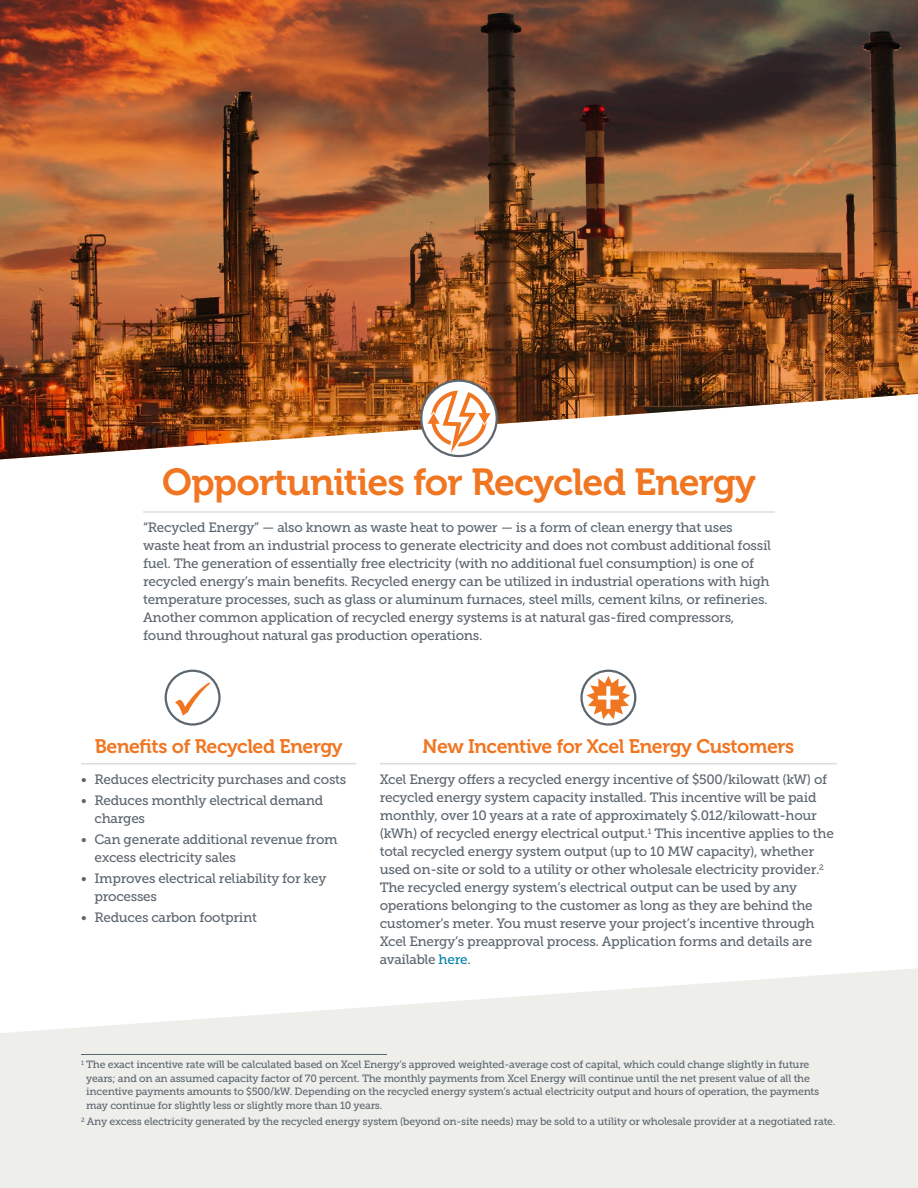
<style>
.page{position:relative;width:918px;height:1188px;background:#fff}
.page>*{position:absolute;margin:0;border:0;box-sizing:border-box;transform-origin:0 0}
.t1{font:37.5px "Museo 700";letter-spacing:-.02em;color:#f07622}
.t2{font:19.5px "Museo 700";letter-spacing:-.02em;color:#f07622}
.t3{font:13.5px/18px "Museo Slab 500";letter-spacing:-.02em;color:#5c666f}
.t4{font:10.5px/13.5px "Museo Slab 500";letter-spacing:-.02em;color:#5c666f}
.s1{color:#0084ad}
</style>
<div class="page">
<img style="left:0;top:0;width:918px;height:459px">
<svg style="left:0;top:968px;width:918px;height:220px;fill:#eeefeb"></svg>
<hr style="left:143px;top:511px;width:632px;height:2px;background:#d2d3d2">
<hr style="left:81px;top:763px;width:275px;height:1px;background:#d2d3d2">
<svg style="left:421px;top:381px;width:76px;height:75px"></svg>
<svg style="left:427px;top:391px;width:64px;height:62px"></svg>
<div style="left:420px;top:380px;width:78px;height:77px;border:2px solid #5c666f;border-radius:50%"></div>
<svg style="left:175px;top:682px;width:35px;height:34px"></svg>
<div style="left:165px;top:670px;width:56px;height:56px;border:2px solid #5c666f;border-radius:50%"></div>
<svg style="left:582px;top:671px;width:53px;height:53px"></svg>
<svg style="left:587px;top:676px;width:43px;height:43px"></svg>
<div style="left:580px;top:670px;width:56px;height:56px;border:2px solid #5c666f;border-radius:50%"></div>
<hr style="left:380px;top:763px;width:457px;height:1px;background:#d2d3d2">
<hr style="left:81px;top:1054px;width:306px;height:1px;background:#5c666f">
<h1 class="t1" style="left:162px;top:461px;width:595px">Opportunities for Recycled Energy</h1>
<p class="t3" style="left:143px;top:519px;width:630px">“Recycled Energy” — also known as waste heat to power — is a form of clean energy that uses waste heat from an industrial process to generate electricity and does not combust additional fossil fuel. The generation of essentially free electricity (with no additional fuel consumption) is one of recycled energy’s main benefits. Recycled energy can be utilized in industrial operations with high temperature processes, such as glass or aluminum furnaces, steel mills, cement kilns, or refineries.<br>Another common application of recycled energy systems is at natural gas-fired compressors, found throughout natural gas production operations.</p>
<h2 class="t2" style="left:95px;top:735px;width:250px">Benefits of Recycled Energy</h2>
<p class="t3" style="left:81px;top:771px;width:267px">• Reduces electricity purchases and costs</p>
<p class="t3" style="left:94px;top:792px;width:230px;text-indent:-14px">• Reduces monthly electrical demand charges</p>
<p class="t3" style="left:94px;top:831px;width:245px;text-indent:-14px">• Can generate additional revenue from excess electricity sales</p>
<p class="t3" style="left:94px;top:870px;width:233px;text-indent:-14px">• Improves electrical reliability for key processes</p>
<p class="t3" style="left:81px;top:909px;width:177px">• Reduces carbon footprint</p>
<h2 class="t2" style="left:422px;top:735px;width:373px">New Incentive for Xcel Energy Customers</h2>
<p class="t3" style="left:380px;top:771px;width:456px">Xcel Energy offers a recycled energy incentive of $500/kilowatt (kW) of recycled energy system capacity installed. This incentive will be paid monthly, over 10 years at a rate of approximately $.012/kilowatt-hour (kWh) of recycled energy electrical output.<sup>1</sup> This incentive applies to the total recycled energy system output (up to 10 MW capacity), whether used on-site or sold to a utility or other wholesale electricity provider.<sup>2<br></sup>The recycled energy system’s electrical output can be used by any operations belonging to the customer as long as they are behind the customer’s meter. You must reserve your project’s incentive through Xcel Energy’s preapproval process. Application forms and details are available <span class="s1">here</span>.</p>
<p class="t4" style="left:86px;top:1058px;width:735px;text-indent:-5px"><sup>1</sup> The exact incentive rate will be calculated based on Xcel Energy’s approved weighted-average cost of capital, which could change slightly in future years; and on an assumed capacity factor of 70 percent. The monthly payments from Xcel Energy will continue until the net present value of all the incentive payments amounts to $500/kW. Depending on the recycled energy system’s actual electricity output and hours of operation, the payments may continue for slightly less or slightly more than 10 years.</p>
<p class="t4" style="left:81px;top:1115px;width:756px"><sup>2</sup> Any excess electricity generated by the recycled energy system (beyond on-site needs) may be sold to a utility or wholesale provider at a negotiated rate.</p>
</div>
